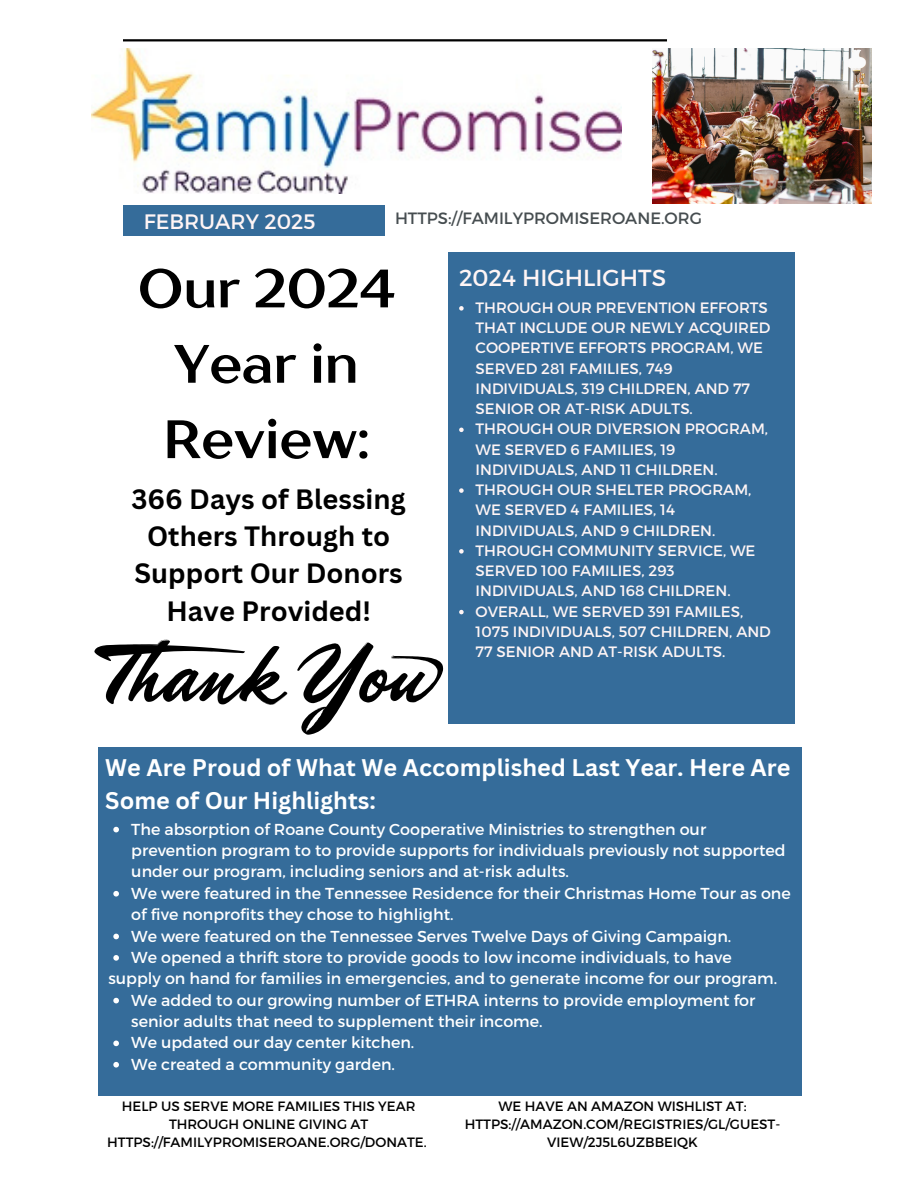
<style>
.page{position:relative;width:918px;height:1188px;background:#fff}
.page>*{position:absolute;margin:0;border:0;box-sizing:border-box;transform-origin:0 0}
.t1{font:700 54px/75.3px "TT Drugs";color:#000;text-align:center}
.t2{font:700 27.3px/37.2px "Canva Sans";color:#000;text-align:center}
.t3{font:700 23.4px/32.7px "Canva Sans";color:#fff}
.t4{font:23.25px "Montserrat";color:#fff5f5}
.t5{font:20.85px "Montserrat";color:#fff5f5}
.t6{font:16.35px "Montserrat";color:#464d50}
.t7{font:15.9px/21.3px "Montserrat";color:#fff}
.t8{font:15px/20.2px "Montserrat";color:#fff5f5}
.t9{font:13.5px/18px "Montserrat";color:#000;text-align:center}
</style>
<div class="page">
<hr style="left:123px;top:39px;width:544px;height:2px;background:#000">
<div style="left:123px;top:205px;width:262px;height:31px;background:#356c9a"></div>
<div style="left:448px;top:252px;width:347px;height:471px;background:#356c9a"></div>
<div style="left:98px;top:748px;width:704px;height:348px;background:#356c9a"></div>
<img style="left:91px;top:49px;width:530px;height:145px">
<svg style="left:94px;top:640px;width:349px;height:95px"></svg>
<img style="left:653px;top:49px;width:219px;height:155px">
<svg style="left:459px;top:306px;width:5px;height:5px"></svg>
<svg style="left:459px;top:428px;width:5px;height:4px"></svg>
<svg style="left:459px;top:488px;width:5px;height:5px"></svg>
<svg style="left:459px;top:549px;width:5px;height:5px"></svg>
<svg style="left:459px;top:610px;width:5px;height:4px"></svg>
<svg style="left:113px;top:827px;width:6px;height:5px"></svg>
<svg style="left:113px;top:891px;width:6px;height:6px"></svg>
<svg style="left:113px;top:934px;width:6px;height:5px"></svg>
<svg style="left:113px;top:955px;width:6px;height:6px"></svg>
<svg style="left:113px;top:998px;width:6px;height:5px"></svg>
<svg style="left:113px;top:1041px;width:6px;height:5px"></svg>
<svg style="left:113px;top:1062px;width:6px;height:6px"></svg>
<p class="t5" style="left:144px;top:208px;width:173px">FEBRUARY 2025</p>
<p class="t6" style="left:395px;top:208px;width:309px">HTTPS://FAMILYPROMISEROANE.ORG</p>
<p class="t1" style="left:138px;top:250px;width:259px">Our 2024<br>Year in<br>Review:</p>
<p class="t2" style="left:131px;top:480px;width:276px">366 Days of Blessing<br>Others Through to<br>Support Our Donors<br>Have Provided!</p>
<p class="t4" style="left:459px;top:263px;width:209px">2024 HIGHLIGHTS</p>
<h5 class="t8" style="left:476px;top:297px;width:296px">THROUGH OUR PREVENTION EFFORTS<br>THAT INCLUDE OUR NEWLY ACQUIRED<br>COOPERTIVE EFFORTS PROGRAM, WE<br>SERVED 281 FAMILIES, 749<br>INDIVIDUALS, 319 CHILDREN, AND 77<br>SENIOR OR AT-RISK ADULTS.</h5>
<h6 class="t8" style="left:476px;top:418px;width:294px">THROUGH OUR DIVERSION PROGRAM,<br>WE SERVED 6 FAMILIES, 19<br>INDIVIDUALS, AND 11 CHILDREN.</h6>
<h1 class="t8" style="left:476px;top:479px;width:277px">THROUGH OUR SHELTER PROGRAM,<br>WE SERVED 4 FAMILIES, 14<br>INDIVIDUALS, AND 9 CHILDREN.</h1>
<h2 class="t8" style="left:476px;top:540px;width:281px">THROUGH COMMUNITY SERVICE, WE<br>SERVED 100 FAMILIES, 293<br>INDIVIDUALS, AND 168 CHILDREN.</h2>
<p class="t8" style="left:476px;top:600px;width:297px">OVERALL, WE SERVED 391 FAMILES,<br>1075 INDIVIDUALS, 507 CHILDREN, AND<br>77 SENIOR AND AT-RISK ADULTS.</p>
<p class="t3" style="left:105px;top:751px;width:687px">We Are Proud of What We Accomplished Last Year. Here Are<br>Some of Our Highlights:</p>
<p class="t7" style="left:131px;top:818px;width:656px">The absorption of Roane County Cooperative Ministries to strengthen our prevention program to to provide supports for individuals previously not supported under our program, including seniors and at-risk adults.</p>
<p class="t7" style="left:131px;top:882px;width:661px">We were featured in the Tennessee Residence for their Christmas Home Tour as one of five nonprofits they chose to highlight.</p>
<p class="t7" style="left:131px;top:924px;width:601px">We were featured on the Tennessee Serves Twelve Days of Giving Campaign.</p>
<h4 class="t7" style="left:131px;top:946px;width:602px">We opened a thrift store to provide goods to low income individuals, to have</h4>
<p class="t7" style="left:108px;top:967px;width:670px">supply on hand for families in emergencies, and to generate income for our program.</p>
<p class="t7" style="left:131px;top:989px;width:626px">We added to our growing number of ETHRA interns to provide employment for senior adults that need to supplement their income.</p>
<p class="t7" style="left:131px;top:1031px;width:285px">We updated our day center kitchen.</p>
<p class="t7" style="left:131px;top:1053px;width:265px">We created a community garden.</p>
<p class="t9" style="left:107px;top:1096px;width:321px">HELP US SERVE MORE FAMILIES THIS YEAR<br>THROUGH ONLINE GIVING AT<br>HTTPS://FAMILYPROMISEROANE.ORG/DONATE.</p>
<h3 class="t9" style="left:465px;top:1096px;width:317px">WE HAVE AN AMAZON WISHLIST AT:<br>HTTPS://AMAZON.COM/REGISTRIES/GL/GUEST-<br>VIEW/2J5L6UZBBEIQK</h3>
</div>
